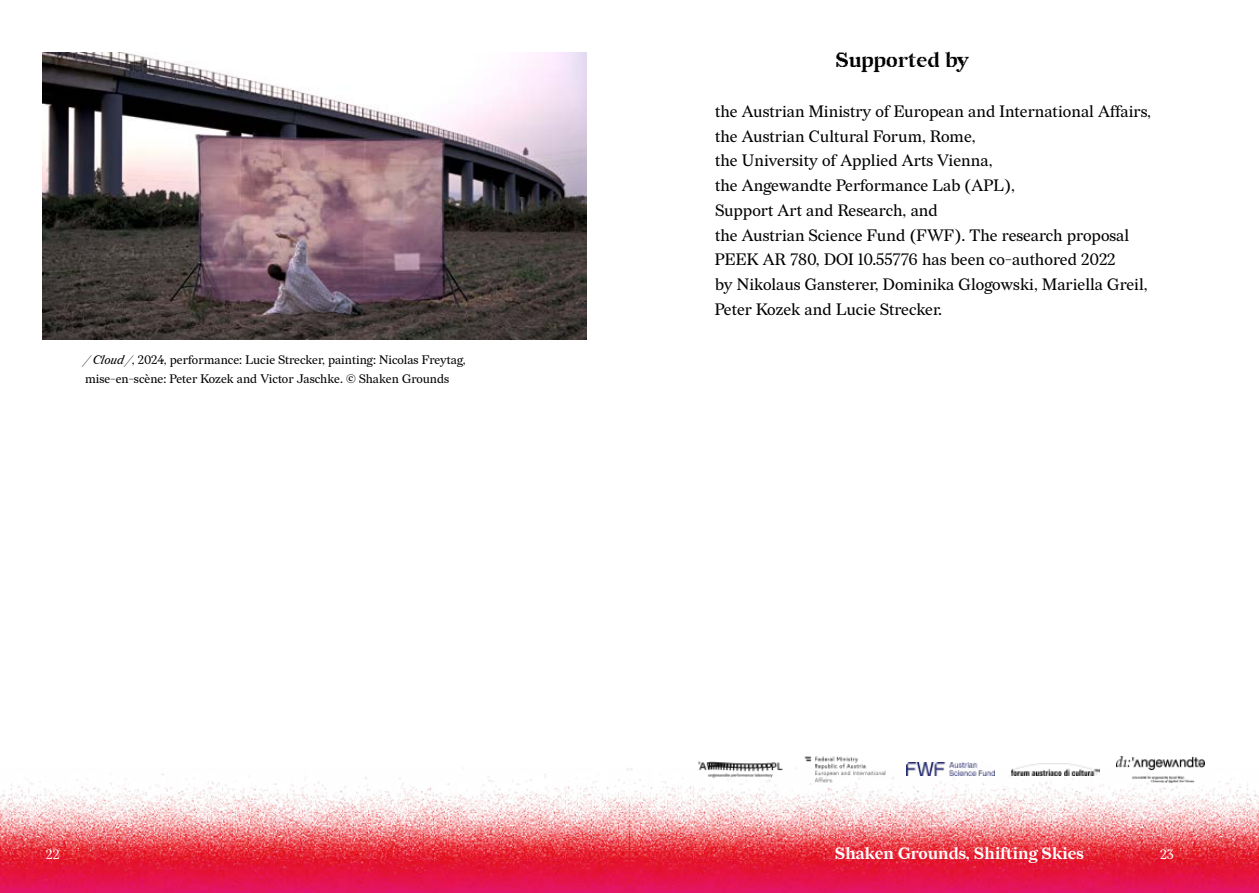
<style>
.page{position:relative;width:1259px;height:893px;background:#fff}
.page>*{position:absolute;margin:0;border:0;box-sizing:border-box;transform-origin:0 0}
.t1{font:700 20.7px "Redaction 35";color:#000}
.Running_EN{font:16.5px/24.8px "Redaction";color:#000}
.t2{font:700 16.5px "Redaction";color:#fff}
.t3{font:13.5px "Redaction";color:#fff}
.t4{font:12.3px/18.6px "Redaction";color:#000}
.s1{font-style:italic}
</style>
<div class="page">
<img style="left:698px;top:761px;width:82px;height:6px">
<img style="left:804px;top:756px;width:63px;height:11px">
<img style="left:906px;top:763px;width:72px;height:4px">
<img style="left:1020px;top:763px;width:66px;height:4px">
<img style="left:1116px;top:756px;width:88px;height:11px">
<img style="left:43px;top:53px;width:544px;height:287px">
<img style="left:0;top:767px;width:1259px;height:126px">
<p class="t4" style="left:85px;top:351px;width:382px"><span class="s1">/ Cloud /</span>, 2024, performance: Lucie Strecker, painting: Nicolas Freytag, mise-en-scène: Peter Kozek and Victor Jaschke. © Shaken Grounds</p>
<p class="t1" style="left:835px;top:47px;width:135px">Supported by</p>
<p class="Running_EN" style="left:715px;top:99px;width:438px">the Austrian Ministry of European and International Affairs, the Austrian Cultural Forum, Rome,<br>the University of Applied Arts Vienna,<br>the Angewandte Performance Lab (APL),<br>Support Art and Research, and<br>the Austrian Science Fund (FWF). The research proposal PEEK AR 780, DOI 10.55776 has been co-authored 2022<br>by Nikolaus Gansterer, Dominika Glogowski, Mariella Greil, Peter Kozek and Lucie Strecker.</p>
<p class="t3" style="left:46px;top:846px;width:15px">22</p>
<p class="t2" style="left:834px;top:843px;width:251px">Shaken Grounds, Shifting Skies</p>
<p class="t3" style="left:1160px;top:846px;width:15px">23</p>
</div>
